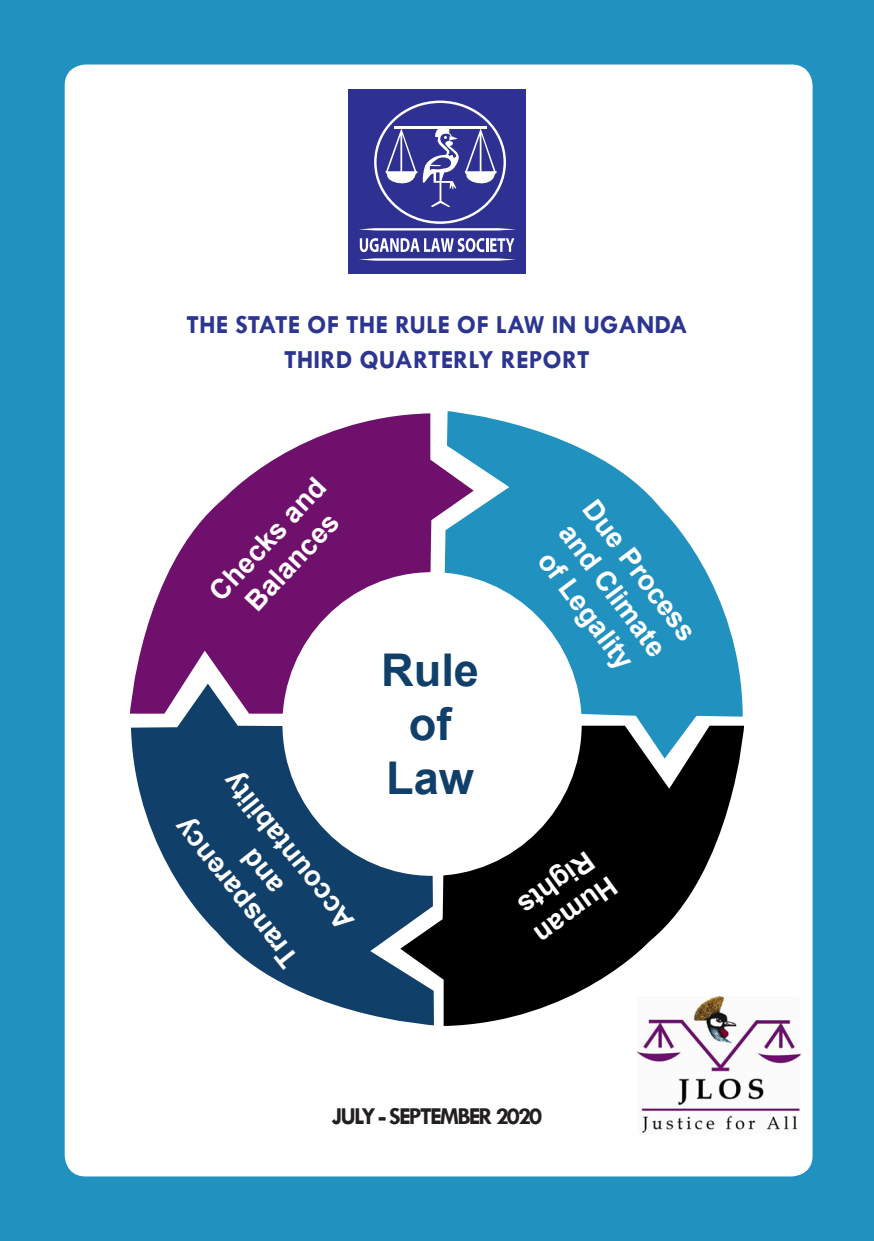
<style>
.page{position:relative;width:874px;height:1241px;background:#fff}
.page>*{position:absolute;margin:0;border:0;box-sizing:border-box;transform-origin:0 0}
.t1{font:700 45.15px/54.1px "Arial";color:#103f6a;text-align:center}
.t2{font:700 27.82px/33.4px "Arial";color:#fff;text-align:center}
.t3{font:700 26.25px "Tw Cen";color:#2c3590}
.t4{font:700 24.5px "Tw Cen";letter-spacing:-.075em;color:#231f20}
</style>
<div class="page">
<div style="left:0;top:0;width:873px;height:1240px;background:#2191c0"></div>
<div style="left:65px;top:64px;width:747px;height:1112px;background:#fff;border-radius:21px"></div>
<svg style="left:130px;top:413px;width:314px;height:300px;fill:#6f106c"></svg>
<svg style="left:444px;top:411px;width:298px;height:314px;fill:#2191c0"></svg>
<svg style="left:434px;top:725px;width:309px;height:300px;fill:#000"></svg>
<svg style="left:131px;top:683px;width:303px;height:342px;fill:#103f6a"></svg>
<div style="left:282px;top:572px;width:299px;height:303px;background:#fff;border-radius:50%"></div>
<div style="left:348px;top:89px;width:177px;height:184px;background:#2e3092"></div>
<svg style="left:359px;top:228px;width:156px;height:2px"></svg>
<svg style="left:359px;top:258px;width:156px;height:3px"></svg>
<hr style="left:394px;top:126px;width:93px;height:3px;background:#fff">
<svg style="left:385px;top:127px;width:111px;height:80px"></svg>
<svg style="left:359px;top:238px;width:125px;height:14px"></svg>
<hr style="left:485px;top:238px;width:3px;height:14px;background:#fff">
<svg style="left:490px;top:238px;width:24px;height:14px"></svg>
<img style="left:637px;top:987px;width:163px;height:146px">
<p class="t3" style="left:186px;top:308px;width:502px">THE STATE OF THE RULE OF LAW IN UGANDA</p>
<p class="t3" style="left:284px;top:343px;width:307px">THIRD QUARTERLY REPORT</p>
<p class="t2" style="left:202px;top:584px;width:157px;rotate:-47deg">Checks and<br>Balances</p>
<p class="t2" style="left:283px;top:978px;width:193px;rotate:-129deg">Transparency and<br>Accoun at bili yt</p>
<h1 class="t1" style="left:381px;top:643px;width:99px">Rule of<br>Law</h1>
<p class="t2" style="left:601px;top:493px;width:170px;rotate:53deg">Due Process and Climate of Legality</p>
<p class="t2" style="left:623px;top:895px;width:96px;text-align:left;rotate:144deg">Human<br>Rights</p>
<p class="t4" style="left:331px;top:1101px;width:212px">JULY - SEPTEMBER 2020</p>
</div>
